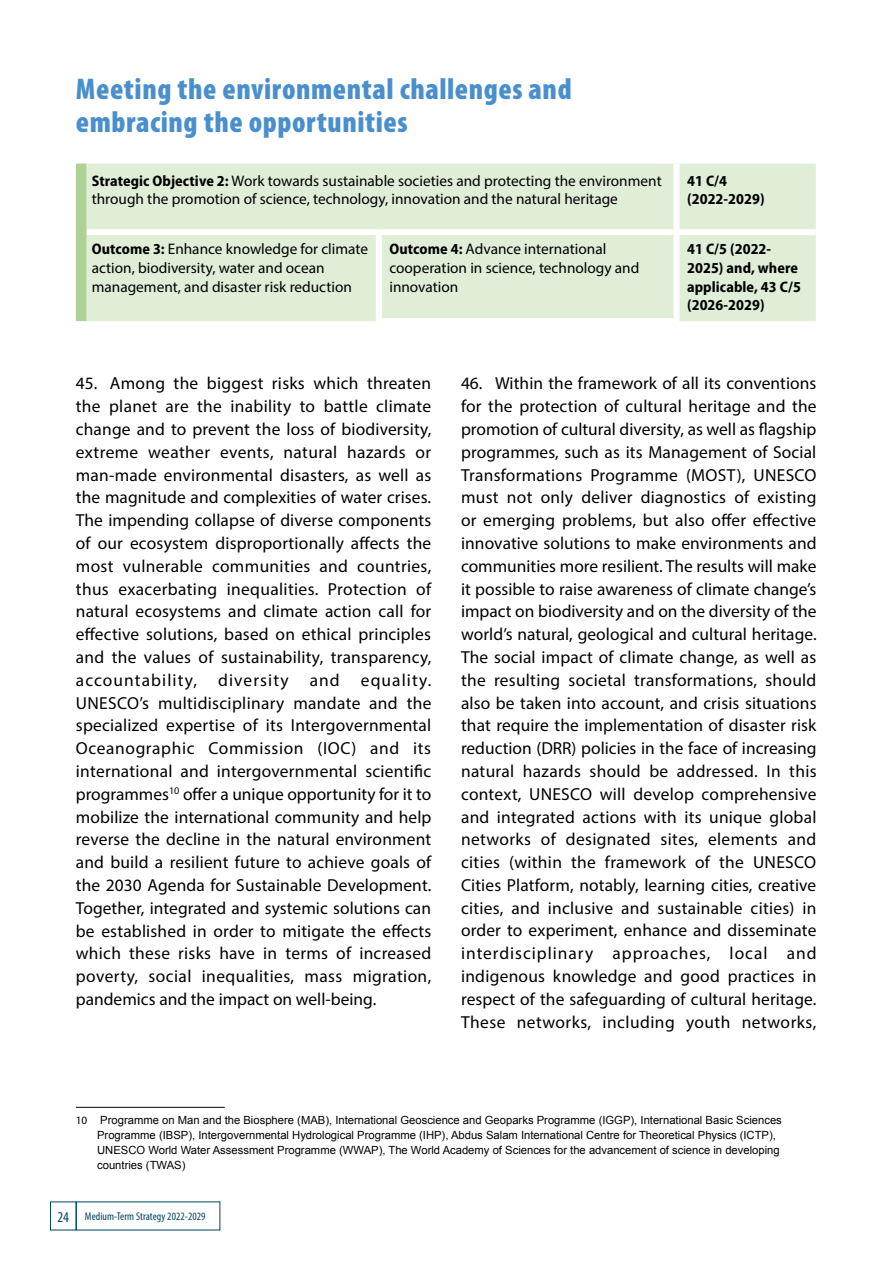
<style>
.page{position:relative;width:893px;height:1263px;background:#fff}
.page>*{position:absolute;margin:0;border:0;box-sizing:border-box;transform-origin:0 0}
.t1{font:900 condensed 30px/33px "Myriad Pro";letter-spacing:.02em;color:#4a8fcd}
.t2{font:17.4px/22.8px "Myriad Pro";letter-spacing:.02em;color:#000;text-align:justify}
.t3{font:15.3px/18.8px "Myriad Pro";color:#000}
.t4{font:700 semi-condensed 15.3px/18.8px "Myriad Pro";letter-spacing:.005em;color:#000}
.t5{font:11.25px/15px "Arial";color:#000}
.t6{font:condensed 11.25px "Myriad Pro";letter-spacing:.005em;color:#004563}
.s1{font-weight:700;font-stretch:semi-condensed}
.s2{font-family:"Myriad Pro"}
.s3{font-size:15px}
</style>
<div class="page">
<div style="left:86px;top:164px;width:730px;height:157px;background:#e1eed7"></div>
<div style="left:673px;top:164px;width:6px;height:65px;background:#fff"></div>
<div style="left:86px;top:229px;width:293px;height:6px;background:#fff"></div>
<div style="left:676px;top:229px;width:140px;height:6px;background:#fff"></div>
<div style="left:379px;top:229px;width:297px;height:6px;background:#fff"></div>
<div style="left:376px;top:235px;width:6px;height:83px;background:#fff"></div>
<div style="left:673px;top:235px;width:6px;height:83px;background:#fff"></div>
<div style="left:376px;top:318px;width:303px;height:6px;background:#fff"></div>
<div style="left:76px;top:164px;width:10px;height:68px;background:#add294"></div>
<div style="left:76px;top:232px;width:10px;height:89px;background:#add294"></div>
<hr style="left:76px;top:1107px;width:149px;height:1px;background:#000">
<h1 class="t1" style="left:76px;top:72px;width:497px">Meeting the environmental challenges and embracing the opportunities</h1>
<p class="t3" style="left:92px;top:171px;width:571px"><span class="s1">Strategic Objective 2:</span> Work towards sustainable societies and protecting the environment through the promotion of science, technology, innovation and the natural heritage</p>
<p class="t4" style="left:687px;top:171px;width:79px">41 C/4 (2022-2029)</p>
<p class="t3" style="left:92px;top:239px;width:278px"><span class="s1">Outcome 3:</span> Enhance knowledge for climate action, biodiversity, water and ocean management, and disaster risk reduction</p>
<p class="t3" style="left:389px;top:239px;width:251px"><span class="s1">Outcome 4:</span> Advance international cooperation in science, technology and innovation</p>
<p class="t4" style="left:687px;top:239px;width:115px">41 C/5 (2022-<br>2025) and, where applicable, 43 C/5 (2026-2029)</p>
<p class="t2" style="left:76px;top:372px;width:357px">45. Among the biggest risks which threaten the planet are the inability to battle climate change and to prevent the loss of biodiversity, extreme weather events, natural hazards or man-made environmental disasters, as well as the magnitude and complexities of water crises.<br>The impending collapse of diverse components of our ecosystem disproportionally affects the most vulnerable communities and countries, thus exacerbating inequalities. Protection of natural ecosystems and climate action call for effective solutions, based on ethical principles and the values of sustainability, transparency, accountability, diversity and equality.<br>UNESCO’s multidisciplinary mandate and the specialized expertise of its Intergovernmental Oceanographic Commission (IOC) and its international and intergovernmental scientific programmes<sup>10</sup> offer a unique opportunity for it to mobilize the international community and help reverse the decline in the natural environment and build a resilient future to achieve goals of the 2030 Agenda for Sustainable Development.<br>Together, integrated and systemic solutions can be established in order to mitigate the effects which these risks have in terms of increased poverty, social inequalities, mass migration, pandemics and the impact on well-being.</p>
<p class="t2" style="left:461px;top:372px;width:357px">46. Within the framework of all its conventions for the protection of cultural heritage and the promotion of cultural diversity, as well as flagship programmes, such as its Management of Social Transformations Programme (MOST), UNESCO must not only deliver diagnostics of existing or emerging problems, but also offer effective innovative solutions to make environments and communities more resilient. The results will make it possible to raise awareness of climate change’s impact on biodiversity and on the diversity of the world’s natural, geological and cultural heritage.<br>The social impact of climate change, as well as the resulting societal transformations, should also be taken into account, and crisis situations that require the implementation of disaster risk reduction (DRR) policies in the face of increasing natural hazards should be addressed. In this context, UNESCO will develop comprehensive and integrated actions with its unique global networks of designated sites, elements and cities (within the framework of the UNESCO Cities Platform, notably, learning cities, creative cities, and inclusive and sustainable cities) in order to experiment, enhance and disseminate interdisciplinary approaches, local and indigenous knowledge and good practices in respect of the safeguarding of cultural heritage.<br>These networks, including youth networks,</p>
<p class="t5" style="left:97px;top:1113px;width:686px;text-indent:-21px"><span class="s2">10</span> Programme on Man and the Biosphere (MAB), International Geoscience and Geoparks Programme (IGGP), International Basic Sciences Programme (IBSP), Intergovernmental Hydrological Programme (IHP), Abdus Salam International Centre for Theoretical Physics (ICTP), UNESCO World Water Assessment Programme (WWAP), The World Academy of Sciences for the advancement of science in developing countries (TWAS)</p>
<p class="t6" style="left:58px;top:1210px;width:150px"><span class="s3">24</span> Medium-Term Strategy 2022-2029</p>
</div>
